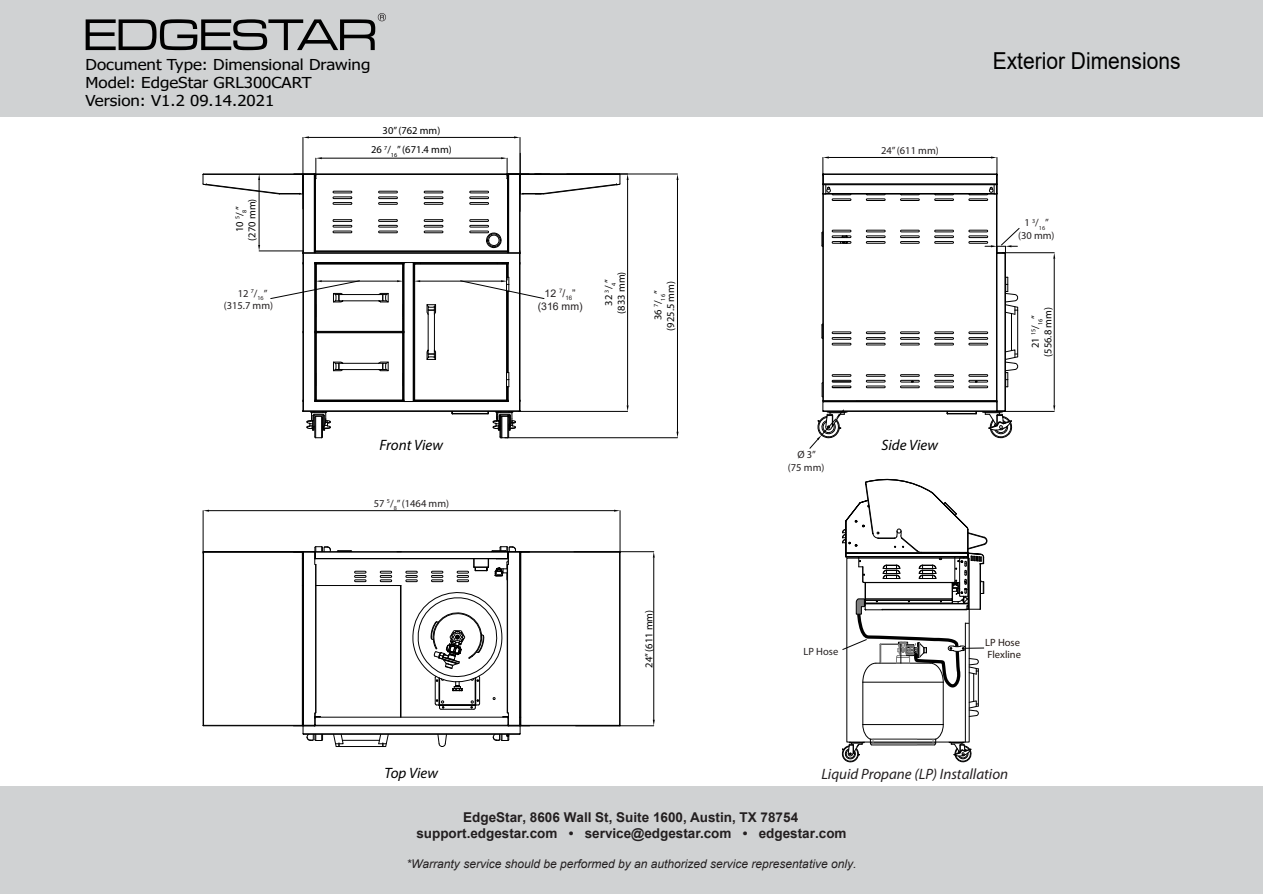
<style>
.page{position:relative;width:1263px;height:894px;background:#fff}
.page>*{position:absolute;margin:0;border:0;box-sizing:border-box;transform-origin:0 0}
.t1{font:23.4px "Arial";color:#000;scale:.9 1}
.t2{font:15px/18px "Tahoma";color:#000;scale:1.13 1}
.t3{font:italic 15px "Myriad Pro";color:#231f20}
.t4{font:italic 15px "Myriad Pro";color:#000}
.t5{font:700 13.5px/16.2px "Arial";color:#231f20;text-align:center}
.t6{font:italic 12px "Arial";color:#231f20}
.t7{font:10.5px/12.6px "Myriad Pro";color:#000;text-align:center}
.t8{font:10.5px/12.6px "Myriad Pro";color:#231f20;text-align:center}
.t9{font:10.5px/12.6px "Arial";color:#231f20;text-align:center}
.t10{font:10.5px/12.6px "Myriad Pro";color:#241a16}
</style>
<div class="page">
<div style="left:0;top:786px;width:1263px;height:107px;background:#d0d2d3"></div>
<div style="left:0;top:0;width:1263px;height:116px;background:#d0d2d3"></div>
<svg style="left:86px;top:13px;width:300px;height:37px"></svg>
<hr style="left:822px;top:194px;width:1px;height:206px;background:#000">
<hr style="left:823px;top:194px;width:1px;height:206px;background:#000">
<hr style="left:996px;top:185px;width:1px;height:215px;background:#000">
<hr style="left:567px;top:174px;width:110px;height:1px;background:#000">
<hr style="left:505px;top:437px;width:172px;height:1px;background:#000">
<hr style="left:677px;top:180px;width:1px;height:251px;background:#000">
<svg style="left:822px;top:156px;width:176px;height:45px"></svg>
<hr style="left:1002px;top:252px;width:52px;height:1px;background:#000">
<hr style="left:1004px;top:411px;width:50px;height:1px;background:#000">
<hr style="left:1054px;top:259px;width:1px;height:146px;background:#000">
<svg style="left:1053px;top:252px;width:2px;height:7px"></svg>
<svg style="left:1053px;top:405px;width:2px;height:6px"></svg>
<hr style="left:303px;top:137px;width:1px;height:72px;background:#000">
<hr style="left:520px;top:137px;width:1px;height:74px;background:#000">
<hr style="left:309px;top:137px;width:205px;height:1px;background:#000">
<svg style="left:809px;top:227px;width:211px;height:221px"></svg>
<hr style="left:574px;top:551px;width:80px;height:1px;background:#000">
<hr style="left:575px;top:725px;width:79px;height:1px;background:#000">
<hr style="left:653px;top:557px;width:1px;height:162px;background:#000">
<svg style="left:202px;top:153px;width:426px;height:594px"></svg>
<hr style="left:965px;top:622px;width:1px;height:119px;background:#000">
<hr style="left:862px;top:682px;width:1px;height:42px;background:#000">
<hr style="left:943px;top:682px;width:1px;height:42px;background:#000">
<svg style="left:841px;top:723px;width:131px;height:40px"></svg>
<svg style="left:842px;top:478px;width:145px;height:238px"></svg>
<p class="t2" style="left:86px;top:57px;width:253px">Document Type: Dimensional Drawing</p>
<h1 class="t1" style="left:992px;top:45px;width:210px">Exterior Dimensions</h1>
<p class="t2" style="left:86px;top:75px;width:201px">Model: EdgeStar GRL300CART<br>Version: V1.2 09.14.2021</p>
<p class="t7" style="left:233px;top:240px;width:43px;rotate:-90deg">10 <sup>5</sup>/<sub>8</sub>” (270 mm)</p>
<p class="t7" style="left:371px;top:120px;width:82px;line-height:19.4px">30” (762 mm)<br>26 <sup>7</sup>/<sub>16</sub>” (671.4 mm)</p>
<p class="t8" style="left:224px;top:287px;width:51px;text-align:left;text-indent:14px">12 <sup>7</sup>/<sub>16</sub>” (315.7 mm)</p>
<p class="t9" style="left:537px;top:287px;width:46px">12 <sup>7</sup>/<sub>16</sub>” (316 mm)</p>
<p class="t7" style="left:602px;top:313px;width:43px;rotate:-90deg">32 <sup>3</sup>/<sub>4</sub>” (833 mm)</p>
<p class="t7" style="left:651px;top:330px;width:51px;rotate:-90deg">36 <sup>7</sup>/<sub>16</sub>” (925.5 mm)</p>
<p class="t8" style="left:881px;top:144px;width:59px">24” (611 mm)</p>
<p class="t4" style="left:379px;top:435px;width:65px">Front View</p>
<p class="t4" style="left:881px;top:435px;width:58px">Side View</p>
<p class="t8" style="left:788px;top:448px;width:38px">Ø 3”<br>(75 mm)</p>
<p class="t8" style="left:374px;top:496px;width:77px">57 <sup>5</sup>/<sub>8</sub>” (1464 mm)</p>
<p class="t8" style="left:1018px;top:216px;width:38px">1 <sup>3</sup>/<sub>16</sub>” (30 mm)</p>
<p class="t7" style="left:1028px;top:356px;width:51px;rotate:-90deg">21 <sup>15</sup>/<sub>16</sub>” (556.8 mm)</p>
<p class="t4" style="left:384px;top:763px;width:55px">Top View</p>
<p class="t7" style="left:642px;top:667px;width:59px;rotate:-90deg">24” (611 mm)</p>
<p class="t8" style="left:803px;top:645px;width:36px">LP Hose</p>
<p class="t10" style="left:985px;top:635px;width:37px">LP Hose<br>Flexline</p>
<p class="t3" style="left:821px;top:764px;width:188px">Liquid Propane (LP) Installation</p>
<p class="t5" style="left:416px;top:808px;width:432px">EdgeStar, 8606 Wall St, Suite 1600, Austin, TX 78754 support.edgestar.com • service@edgestar.com • edgestar.com</p>
<p class="t6" style="left:406px;top:856px;width:451px">*Warranty service should be performed by an authorized service representative only.</p>
</div>
